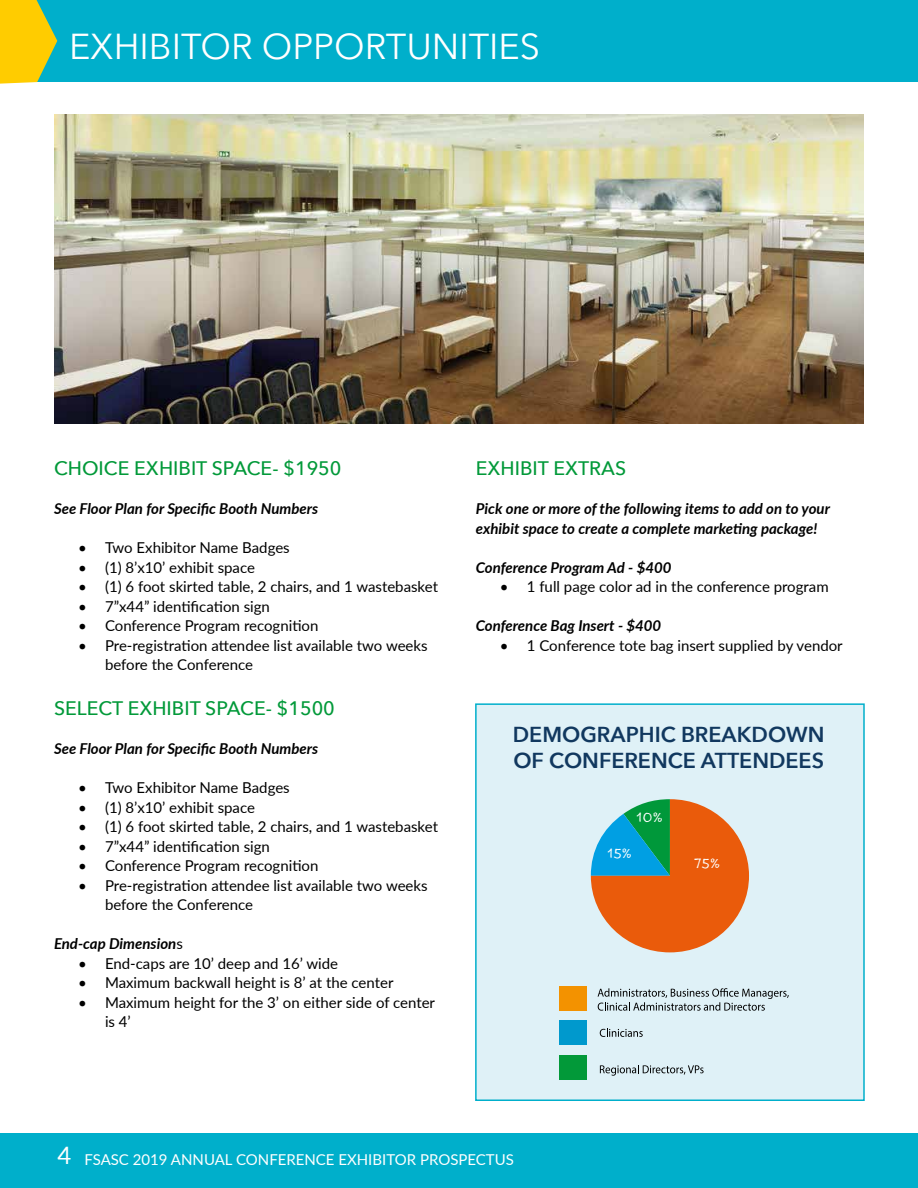
<style>
.page{position:relative;width:918px;height:1188px;background:#fff}
.page>*{position:absolute;margin:0;border:0;box-sizing:border-box;transform-origin:0 0}
.t1{font:36px "Avenir Next";color:#fff}
.t2{font:600 21.6px/26px "Avenir Next";color:#11385f}
.t3{font:500 19.5px "Avenir Next";color:#029939}
.t4{font:15px/19.5px "Lato";color:#000}
.t5{font:italic 700 15px/19.5px "Lato";color:#000}
.t6{font:15px "Lato";color:#fff}
.t7{font:14.25px "Goodlife Sans";color:#fff}
.s1{font-weight:400;font-style:normal}
.s2{font-size:24px}
</style>
<div class="page">
<div style="left:0;top:1133px;width:918px;height:55px;background:#00afcb"></div>
<div style="left:0;top:0;width:918px;height:82px;background:#00afcb"></div>
<svg style="left:0;top:0;width:57px;height:84px"></svg>
<div style="left:475px;top:703px;width:390px;height:398px;background:#dff1f7;border:2px solid #00afcb"></div>
<svg style="left:598px;top:988px;width:191px;height:23px"></svg>
<svg style="left:600px;top:1029px;width:43px;height:8px"></svg>
<svg style="left:600px;top:1065px;width:104px;height:11px"></svg>
<div style="left:559px;top:986px;width:28px;height:25px;background:#f39200"></div>
<div style="left:559px;top:1020px;width:28px;height:25px;background:#0099cd"></div>
<div style="left:559px;top:1055px;width:28px;height:25px;background:#029939"></div>
<svg style="left:591px;top:799px;width:158px;height:153px"></svg>
<img style="left:54px;top:115px;width:810px;height:309px">
<h1 class="t1" style="left:69px;top:16px;width:473px">EXHIBITOR OPPORTUNITIES</h1>
<h3 class="t3" style="left:54px;top:452px;width:289px">CHOICE EXHIBIT SPACE- $1950</h3>
<p class="t5" style="left:54px;top:499px;width:266px">See Floor Plan for Specific Booth Numbers</p>
<p class="t4" style="left:78px;top:538px;width:213px">• Two Exhibitor Name Badges</p>
<p class="t4" style="left:78px;top:557px;width:179px">• (1) 8’x10’ exhibit space</p>
<p class="t4" style="left:78px;top:577px;width:362px">• (1) 6 foot skirted table, 2 chairs, and 1 wastebasket</p>
<p class="t4" style="left:78px;top:596px;width:193px">• 7”x44” identification sign</p>
<p class="t4" style="left:78px;top:616px;width:242px">• Conference Program recognition</p>
<p class="t4" style="left:105px;top:635px;width:324px;text-indent:-27px">• Pre-registration attendee list available two weeks before the Conference</p>
<h3 class="t3" style="left:54px;top:692px;width:282px">SELECT EXHIBIT SPACE- $1500</h3>
<p class="t5" style="left:54px;top:738px;width:266px">See Floor Plan for Specific Booth Numbers</p>
<p class="t4" style="left:78px;top:777px;width:213px">• Two Exhibitor Name Badges</p>
<p class="t4" style="left:78px;top:797px;width:179px">• (1) 8’x10’ exhibit space</p>
<p class="t4" style="left:78px;top:816px;width:362px">• (1) 6 foot skirted table, 2 chairs, and 1 wastebasket</p>
<p class="t4" style="left:78px;top:836px;width:193px">• 7”x44” identification sign</p>
<p class="t4" style="left:78px;top:855px;width:242px">• Conference Program recognition</p>
<p class="t4" style="left:105px;top:875px;width:324px;text-indent:-27px">• Pre-registration attendee list available two weeks before the Conference</p>
<p class="t5" style="left:54px;top:933px;width:130px">End-cap Dimension<span class="s1">s</span></p>
<p class="t4" style="left:78px;top:953px;width:262px">• End-caps are 10’ deep and 16’ wide</p>
<p class="t4" style="left:78px;top:972px;width:317px">• Maximum backwall height is 8’ at the center</p>
<p class="t4" style="left:105px;top:992px;width:332px;text-indent:-27px">• Maximum height for the 3’ on either side of center is 4’</p>
<h3 class="t3" style="left:476px;top:452px;width:152px">EXHIBIT EXTRAS</h3>
<p class="t5" style="left:476px;top:499px;width:356px">Pick one or more of the following items to add on to your exhibit space to create a complete marketing package!</p>
<p class="t5" style="left:476px;top:557px;width:197px">Conference Program Ad - $400</p>
<p class="t4" style="left:500px;top:577px;width:330px">• 1 full page color ad in the conference program</p>
<p class="t5" style="left:476px;top:616px;width:187px">Conference Bag Insert - $400</p>
<p class="t4" style="left:500px;top:635px;width:344px">• 1 Conference tote bag insert supplied by vendor</p>
<h2 class="t2" style="left:513px;top:721px;width:313px">DEMOGRAPHIC BREAKDOWN<br>OF CONFERENCE ATTENDEES</h2>
<p class="t7" style="left:637px;top:810px;width:28px">10%</p>
<p class="t7" style="left:607px;top:846px;width:26px">15%</p>
<p class="t7" style="left:694px;top:856px;width:27px">75%</p>
<p class="t6" style="left:58px;top:1149px;width:458px"><span class="s2">4</span> FSASC 2019 ANNUAL CONFERENCE EXHIBITOR PROSPECTUS</p>
</div>
